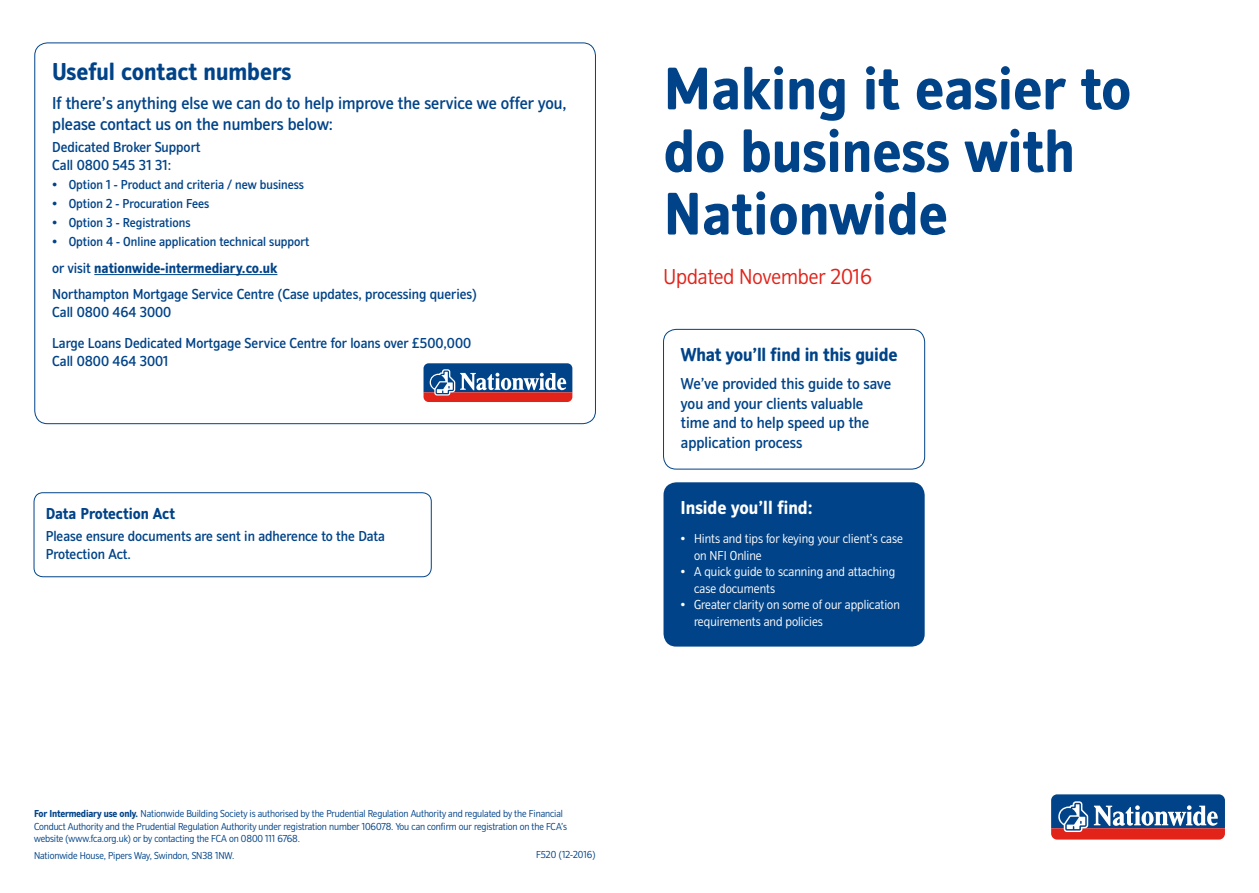
<style>
.page{position:relative;width:1259px;height:893px;background:#fff}
.page>*{position:absolute;margin:0;border:0;box-sizing:border-box;transform-origin:0 0}
.t1{font:700 62.55px/62.6px "NBS";color:#004388}
.t2{font:700 25.5px "NBS";color:#004388}
.t3{font:300 22.5px "NBS";color:#e2231a}
.t4{font:700 19.5px "NBS";letter-spacing:-.01em;color:#004388}
.t5{font:700 19.5px "NBS";color:#fff}
.t6{font:500 18px/21px "NBS";color:#004388}
.t7{font:500 16.5px/19.5px "NBS";color:#004388}
.t8{font:700 16.5px "NBS";color:#004388}
.t9{font:500 15px/18px "NBS";color:#004388}
.t10{font:300 13.5px/16.5px "NBS";color:#fff}
.t11{font:500 13.5px "NBS";color:#004388}
.t12{font:300 10.5px/12.6px "NBS";letter-spacing:-.01em;color:#004388}
.s1{font-weight:700}
</style>
<div class="page">
<svg style="left:1051px;top:794px;width:174px;height:46px;background:#6a6286"></svg>
<div style="left:663px;top:329px;width:262px;height:140px;border:1px solid #004388;border-radius:13px"></div>
<div style="left:663px;top:482px;width:261px;height:165px;background:#004388;border-radius:13px"></div>
<svg style="left:423px;top:363px;width:149px;height:39px;background:#696186"></svg>
<div style="left:34px;top:492px;width:398px;height:85px;border:1px solid #004388;border-radius:9px"></div>
<hr style="left:94px;top:274px;width:183px;height:1px;background:#004388">
<h2 class="t2" style="left:52px;top:57px;width:241px">Useful contact numbers</h2>
<h3 class="t6" style="left:52px;top:93px;width:516px">If there’s anything else we can do to help improve the service we offer you, please contact us on the numbers below:</h3>
<h3 class="t9" style="left:52px;top:138px;width:150px">Dedicated Broker Support<br>Call 0800 545 31 31:</h3>
<p class="t11" style="left:52px;top:177px;width:253px">• Option 1 - Product and criteria / new business</p>
<p class="t11" style="left:52px;top:196px;width:159px">• Option 2 - Procuration Fees</p>
<p class="t11" style="left:52px;top:215px;width:140px">• Option 3 - Registrations</p>
<p class="t11" style="left:52px;top:234px;width:259px">• Option 4 - Online application technical support</p>
<h3 class="t9" style="left:52px;top:255px;width:426px;line-height:26.5px">or visit <span class="s1">nationwide-intermediary.co.uk<br></span>Northampton Mortgage Service Centre (Case updates, processing queries)</h3>
<h3 class="t9" style="left:52px;top:297px;width:420px;line-height:30.8px">Call 0800 464 3000<br>Large Loans Dedicated Mortgage Service Centre for loans over £500,000</h3>
<h3 class="t9" style="left:52px;top:352px;width:118px">Call 0800 464 3001</h3>
<h3 class="t8" style="left:46px;top:504px;width:131px">Data Protection Act</h3>
<h3 class="t9" style="left:46px;top:527px;width:341px">Please ensure documents are sent in adherence to the Data<br>Protection Act.</h3>
<h1 class="t1" style="left:663px;top:58px;width:469px">Making it easier to do business with<br>Nationwide</h1>
<h3 class="t3" style="left:663px;top:265px;width:210px">Updated November 2016</h3>
<h3 class="t4" style="left:681px;top:344px;width:218px">What you’ll find in this guide</h3>
<h3 class="t7" style="left:681px;top:374px;width:212px">We’ve provided this guide to save you and your clients valuable time and to help speed up the application process</h3>
<h3 class="t5" style="left:680px;top:497px;width:133px">Inside you’ll find:</h3>
<p class="t10" style="left:694px;top:531px;width:210px;text-indent:-14px">• Hints and tips for keying your client’s case on NFI Online</p>
<p class="t10" style="left:694px;top:564px;width:203px;text-indent:-14px">• A quick guide to scanning and attaching case documents</p>
<p class="t10" style="left:694px;top:597px;width:207px;text-indent:-14px">• Greater clarity on some of our application requirements and policies</p>
<p class="t12" style="left:34px;top:807px;width:534px"><span class="s1">For Intermediary use only.</span> Nationwide Building Society is authorised by the Prudential Regulation Authority and regulated by the Financial<br>Conduct Authority and the Prudential Regulation Authority under registration number 106078. You can confirm our registration on the FCA’s website (www.fca.org.uk) or by contacting the FCA on 0800 111 6768.</p>
<p class="t12" style="left:34px;top:849px;width:202px">Nationwide House, Pipers Way, Swindon, SN38 1NW.</p>
<p class="t12" style="left:536px;top:848px;width:61px">F520 (12-2016)</p>
</div>
